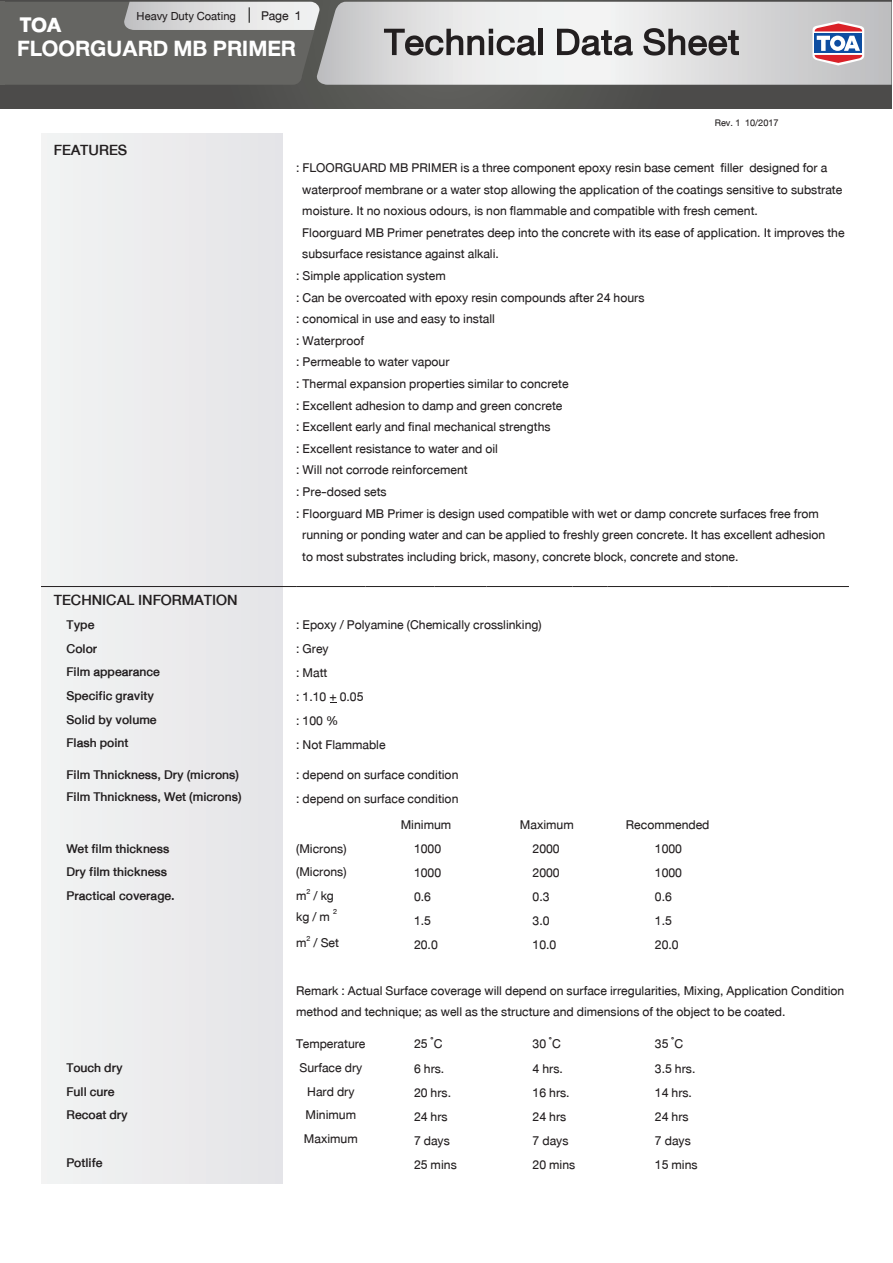
<style>
.page{position:relative;width:893px;height:1263px;background:#fff}
.page>*{position:absolute;margin:0;border:0;box-sizing:border-box;transform-origin:0 0}
.t1{font:500 54px "DB Helvethaica X";color:#231f20}
.t2{font:700 31.5px "DB Helvethaica X";color:#fff}
.t3{font:900 29.25px "DB Helvethaica X";color:#fff}
.t4{font:500 21px "DB Helvethaica X";color:#231f20}
.t5{font:18px/24px "DB Helvethaica X";color:#231f20}
.t6{font:500 18px/23.7px "DB Helvethaica X";color:#231f20}
.t7{font:16.5px "DB Helvethaica X";color:#231f20}
.t8{font:13.5px "DB Helvethaica X";color:#231f20}
.t9{font:10.5px "DB Helvethaica X";color:#231f20}
</style>
<div class="page">
<img style="left:0;top:0;width:891px;height:109px">
<img style="left:320px;top:2px;width:571px;height:83px">
<svg style="left:812px;top:21px;width:52px;height:44px"></svg>
<svg style="left:5px;top:2px;width:315px;height:83px;background:#7d7d7a"></svg>
<div style="left:0;top:2px;width:5px;height:83px;background:#656562"></div>
<hr style="left:41px;top:586px;width:255px;height:1px;background:#231f20">
<hr style="left:296px;top:586px;width:70px;height:1px;background:#231f20">
<hr style="left:366px;top:586px;width:68px;height:1px;background:#231f20">
<hr style="left:434px;top:586px;width:52px;height:1px;background:#231f20">
<hr style="left:486px;top:586px;width:87px;height:1px;background:#231f20">
<hr style="left:573px;top:586px;width:34px;height:1px;background:#231f20">
<hr style="left:607px;top:586px;width:104px;height:1px;background:#231f20">
<svg style="left:711px;top:586px;width:17px;height:1px"></svg>
<hr style="left:728px;top:586px;width:121px;height:1px;background:#231f20">
<h3 class="t3" style="left:20px;top:8px;width:43px">TOA</h3>
<p class="t7" style="left:137px;top:7px;width:101px">Heavy Duty Coating</p>
<p class="t5" style="left:261px;top:4px;width:42px">Page 1</p>
<h2 class="t2" style="left:17px;top:30px;width:280px">FLOORGUARD MB PRIMER</h2>
<p class="t4" style="left:54px;top:138px;width:75px">FEATURES</p>
<h1 class="t1" style="left:384px;top:12px;width:358px">Technical Data Sheet</h1>
<p class="t8" style="left:715px;top:115px;width:65px">Rev. 1 10/2017</p>
<p class="t4" style="left:54px;top:588px;width:185px">TECHNICAL INFORMATION</p>
<p class="t6" style="left:67px;top:613px;width:95px">Type<br>Color<br>Film appearance<br>Specific gravity<br>Solid by volume<br>Flash point</p>
<p class="t5" style="left:296px;top:156px;width:533px">: FLOORGUARD MB PRIMER is a three component epoxy resin base cement filler designed for a</p>
<p class="t5" style="left:302px;top:177px;width:541px">waterproof membrane or a water stop allowing the application of the coatings sensitive to substrate</p>
<p class="t5" style="left:302px;top:199px;width:457px">moisture. It no noxious odours, is non flammable and compatible with fresh cement.</p>
<p class="t5" style="left:302px;top:220px;width:544px">Floorguard MB Primer penetrates deep into the concrete with its ease of application. It improves the</p>
<p class="t5" style="left:302px;top:242px;width:198px">subsurface resistance against alkali.</p>
<p class="t5" style="left:296px;top:264px;width:151px">: Simple application system</p>
<p class="t5" style="left:296px;top:285px;width:350px">: Can be overcoated with epoxy resin compounds after 24 hours</p>
<p class="t5" style="left:296px;top:307px;width:200px">: conomical in use and easy to install</p>
<p class="t5" style="left:296px;top:328px;width:69px">: Waterproof</p>
<p class="t5" style="left:296px;top:350px;width:155px">: Permeable to water vapour</p>
<p class="t5" style="left:296px;top:372px;width:274px">: Thermal expansion properties similar to concrete</p>
<p class="t5" style="left:296px;top:393px;width:268px">: Excellent adhesion to damp and green concrete</p>
<p class="t5" style="left:296px;top:415px;width:256px">: Excellent early and final mechanical strengths</p>
<p class="t5" style="left:296px;top:436px;width:203px">: Excellent resistance to water and oil</p>
<p class="t5" style="left:296px;top:458px;width:173px">: Will not corrode reinforcement</p>
<p class="t5" style="left:296px;top:480px;width:92px">: Pre-dosed sets</p>
<p class="t5" style="left:296px;top:501px;width:524px">: Floorguard MB Primer is design used compatible with wet or damp concrete surfaces free from</p>
<p class="t5" style="left:302px;top:523px;width:525px">running or ponding water and can be applied to freshly green concrete. It has excellent adhesion</p>
<p class="t5" style="left:302px;top:544px;width:438px">to most substrates including brick, masony, concrete block, concrete and stone.</p>
<p class="t5" style="left:296px;top:613px;width:247px">: Epoxy / Polyamine (Chemically crosslinking) : Grey<br>: Matt<br>: 1.10 + 0.05<br>: 100 %<br>: Not Flammable</p>
<p class="t6" style="left:67px;top:764px;width:176px;line-height:21.6px">Film Thnickness, Dry (microns)<br>Film Thnickness, Wet (microns)</p>
<p class="t5" style="left:296px;top:763px;width:164px">: depend on surface condition : depend on surface condition</p>
<p class="t5" style="left:401px;top:813px;width:52px">Minimum</p>
<p class="t5" style="left:520px;top:813px;width:55px">Maximum</p>
<p class="t5" style="left:626px;top:813px;width:85px">Recommended</p>
<p class="t6" style="left:67px;top:836px;width:104px">Wet film thickness</p>
<p class="t5" style="left:296px;top:836px;width:52px;text-align:justify">(Microns) (Microns) m<sup>2</sup> / kg</p>
<p class="t9" style="left:333px;top:905px;width:5px">2</p>
<p class="t5" style="left:296px;top:904px;width:35px">kg / m</p>
<p class="t5" style="left:533px;top:836px;width:29px">2000<br>2000<br>0.3<br>3.0<br>10.0</p>
<p class="t5" style="left:414px;top:836px;width:29px">1000<br>1000<br>0.6<br>1.5<br>20.0</p>
<p class="t5" style="left:655px;top:836px;width:29px">1000<br>1000<br>0.6<br>1.5<br>20.0</p>
<p class="t6" style="left:67px;top:860px;width:102px">Dry film thickness</p>
<p class="t6" style="left:67px;top:884px;width:110px">Practical coverage.</p>
<p class="t5" style="left:296px;top:931px;width:44px">m<sup>2</sup> / Set</p>
<p class="t5" style="left:296px;top:979px;width:550px;line-height:21.6px">Remark : Actual Surface coverage will depend on surface irregularities, Mixing, Application Condition method and technique; as well as the structure and dimensions of the object to be coated.</p>
<p class="t5" style="left:296px;top:1032px;width:71px">Temperature</p>
<p class="t5" style="left:414px;top:1032px;width:30px">25 ํC</p>
<p class="t5" style="left:533px;top:1032px;width:30px">30 ํC</p>
<p class="t5" style="left:655px;top:1032px;width:30px">35 ํC</p>
<p class="t6" style="left:67px;top:1056px;width:58px">Touch dry</p>
<p class="t5" style="left:299px;top:1056px;width:64px">Surface dry</p>
<p class="t6" style="left:67px;top:1103px;width:63px">Recoat dry</p>
<p class="t6" style="left:67px;top:1080px;width:49px">Full cure</p>
<p class="t5" style="left:304px;top:1080px;width:55px">Hard dry<br>Minimum<br>Maximum</p>
<p class="t6" style="left:67px;top:1151px;width:38px">Potlife</p>
<p class="t5" style="left:414px;top:1056px;width:44px">6 hrs.<br>20 hrs.<br>24 hrs<br>7 days<br>25 mins</p>
<p class="t5" style="left:533px;top:1056px;width:44px">4 hrs.<br>16 hrs.<br>24 hrs<br>7 days<br>20 mins</p>
<p class="t5" style="left:655px;top:1056px;width:44px">3.5 hrs.<br>14 hrs.<br>24 hrs<br>7 days<br>15 mins</p>
</div>
